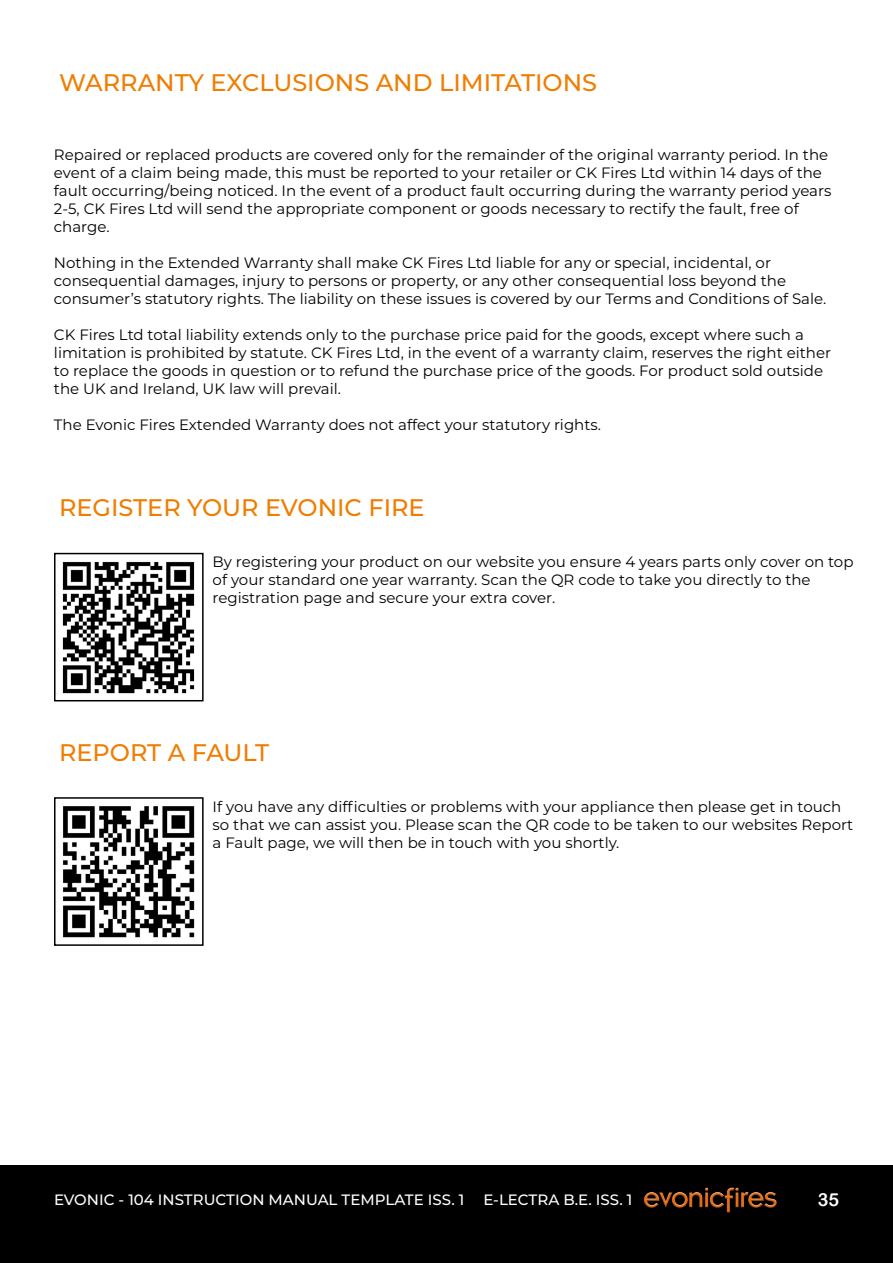
<style>
.page{position:relative;width:893px;height:1263px;background:#fff}
.page>*{position:absolute;margin:0;border:0;box-sizing:border-box;transform-origin:0 0}
.t1{font:500 24px "Montserrat";color:#ef7d00}
.t2{font:18px "Arial Rounded MT Bold";color:#fff}
.t3{font:15px/18px "Montserrat";color:#000}
.t4{font:500 15px "Montserrat";color:#fff}
</style>
<div class="page">
<div style="left:0;top:1166px;width:893px;height:97px;background:#000"></div>
<img style="left:644px;top:1187px;width:133px;height:26px">
<img style="left:62px;top:561px;width:133px;height:133px">
<div style="left:54px;top:553px;width:150px;height:148px;border:2px solid #000"></div>
<img style="left:63px;top:806px;width:132px;height:132px">
<div style="left:54px;top:797px;width:150px;height:149px;border:2px solid #000"></div>
<h1 class="t1" style="left:59px;top:66px;width:540px">WARRANTY EXCLUSIONS AND LIMITATIONS</h1>
<p class="t3" style="left:54px;top:145px;width:779px">Repaired or replaced products are covered only for the remainder of the original warranty period. In the event of a claim being made, this must be reported to your retailer or CK Fires Ltd within 14 days of the fault occurring/being noticed. In the event of a product fault occurring during the warranty period years 2-5, CK Fires Ltd will send the appropriate component or goods necessary to rectify the fault, free of charge.</p>
<p class="t3" style="left:54px;top:253px;width:774px">Nothing in the Extended Warranty shall make CK Fires Ltd liable for any or special, incidental, or consequential damages, injury to persons or property, or any other consequential loss beyond the consumer’s statutory rights. The liability on these issues is covered by our Terms and Conditions of Sale.</p>
<p class="t3" style="left:54px;top:325px;width:779px">CK Fires Ltd total liability extends only to the purchase price paid for the goods, except where such a limitation is prohibited by statute. CK Fires Ltd, in the event of a warranty claim, reserves the right either to replace the goods in question or to refund the purchase price of the goods. For product sold outside the UK and Ireland, UK law will prevail.</p>
<p class="t3" style="left:54px;top:415px;width:549px">The Evonic Fires Extended Warranty does not affect your statutory rights.</p>
<h1 class="t1" style="left:59px;top:490px;width:367px">REGISTER YOUR EVONIC FIRE</h1>
<p class="t3" style="left:213px;top:552px;width:642px">By registering your product on our website you ensure 4 years parts only cover on top of your standard one year warranty. Scan the QR code to take you directly to the registration page and secure your extra cover.</p>
<h1 class="t1" style="left:59px;top:736px;width:212px">REPORT A FAULT</h1>
<p class="t3" style="left:213px;top:797px;width:642px">If you have any difficulties or problems with your appliance then please get in touch so that we can assist you. Please scan the QR code to be taken to our websites Report a Fault page, we will then be in touch with you shortly.</p>
<p class="t4" style="left:54px;top:1189px;width:412px">EVONIC - 104 INSTRUCTION MANUAL TEMPLATE ISS. 1</p>
<p class="t4" style="left:483px;top:1189px;width:150px">E-LECTRA B.E. ISS. 1</p>
<p class="t2" style="left:818px;top:1189px;width:23px">35</p>
</div>
